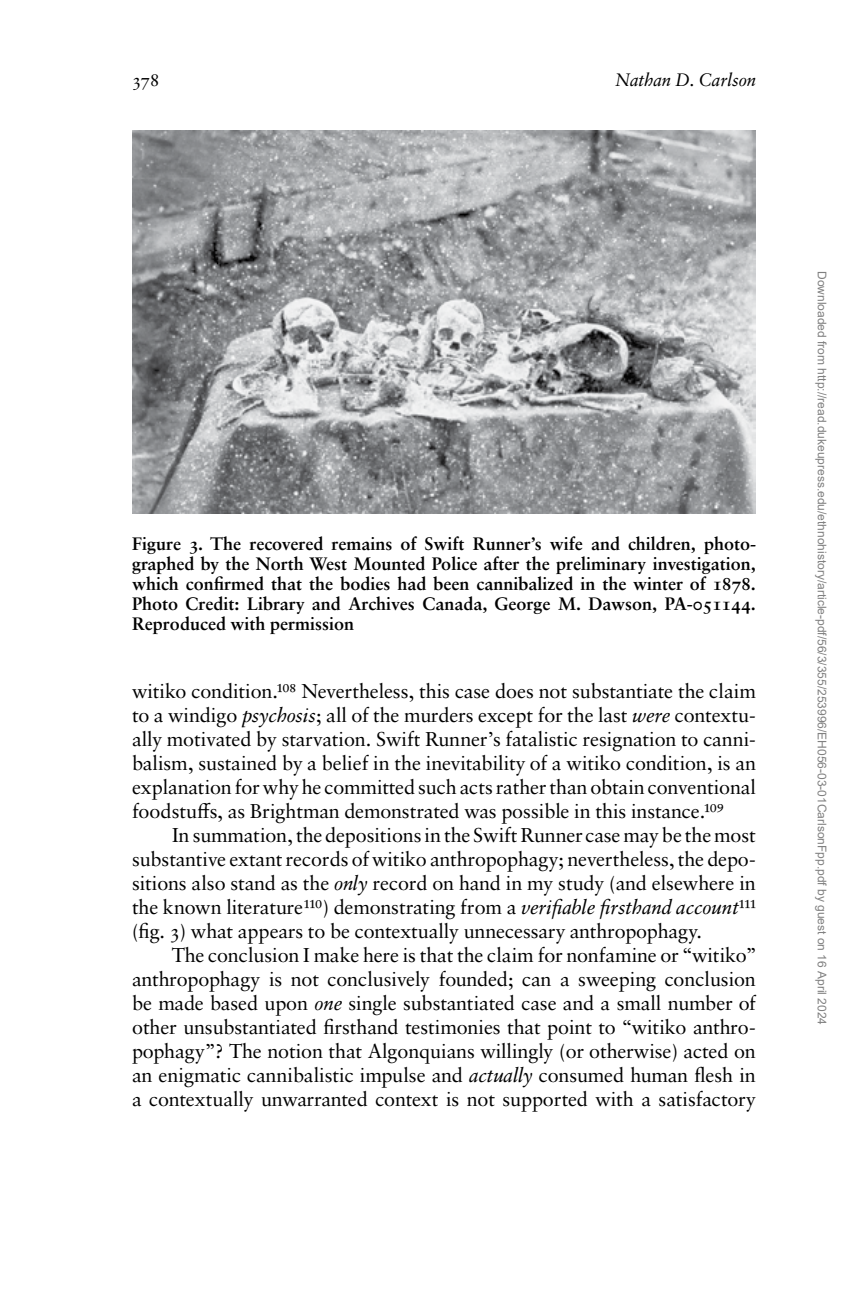
<style>
.page{position:relative;width:864px;height:1296px;background:#fff}
.page>*{position:absolute;margin:0;border:0;box-sizing:border-box;transform-origin:0 0}
.t1{font:20px/24px "Sabon ttext";color:#000;text-align:justify}
.t2{font:700 18px/20px "Sabon t";color:#000;text-align:justify}
.t3{font:18px "Sabon ttextitalic";color:#000}
.t4{font:18px "Sabon ttext";color:#000}
.t5{font:12px "Arial";color:#808080}
.s1{font-family:"Sabon ttextitalic"}
</style>
<div class="page">
<img style="left:132px;top:131px;width:624px;height:383px">
<p class="t4" style="left:132px;top:66px;width:29px">378</p>
<p class="t3" style="left:615px;top:69px;width:142px">Nathan D. Carlson</p>
<p class="t2" style="left:132px;top:533px;width:626px">Figure 3. The recovered remains of Swift Runner’s wife and children, photo&shy;graphed by the North West Mounted Police after the preliminary investigation, which confirmed that the bodies had been cannibalized in the winter of 1878.<br>Photo Credit: Library and Archives Canada, George M. Dawson, PA-051144.<br>Reproduced with permission</p>
<p class="t1" style="left:132px;top:679px;width:626px">witiko condition.108 Nevertheless, this case does not substantiate the claim to a windigo <span class="s1">psychosis</span>; all of the murders except for the last <span class="s1">were</span> contextu&shy;ally motivated by starvation. Swift Runner’s fatalistic resignation to canni&shy;balism, sustained by a belief in the inevitability of a witiko condition, is an explanation for why he committed such acts rather than obtain conventional foodstuffs, as Brightman demonstrated was possible in this instance.109</p>
<p class="t1" style="left:132px;top:823px;width:625px;text-indent:40px">In summation, the depositions in the Swift Runner case may be the most substantive extant records of witiko anthropophagy; nevertheless, the depo&shy;sitions also stand as the <span class="s1">only</span> record on hand in my study (and elsewhere in the known literature110) demonstrating from a <span class="s1">verifiable firsthand account</span>111 (fig. 3) what appears to be contextually unnecessary anthropophagy.</p>
<p class="t1" style="left:132px;top:943px;width:626px;text-indent:40px">The conclusion I make here is that the claim for nonfamine or “witiko” anthropophagy is not conclusively founded; can a sweeping conclusion be made based upon <span class="s1">one</span> single substantiated case and a small number of other unsubstantiated firsthand testimonies that point to “witiko anthro&shy;pophagy”? The notion that Algonquians willingly (or otherwise) acted on an enigmatic cannibalistic impulse and <span class="s1">actually</span> consumed human flesh in a contextually unwarranted context is not supported with a satisfactory</p>
<p class="t5" style="left:827px;top:271px;width:755px;rotate:90deg">Downloaded from http://read.dukeupress.edu/ethnohistory/article-pdf/56/3/355/253996/EH056-03-01CarlsonFpp.pdf by guest on 16 April 2024</p>
</div>
